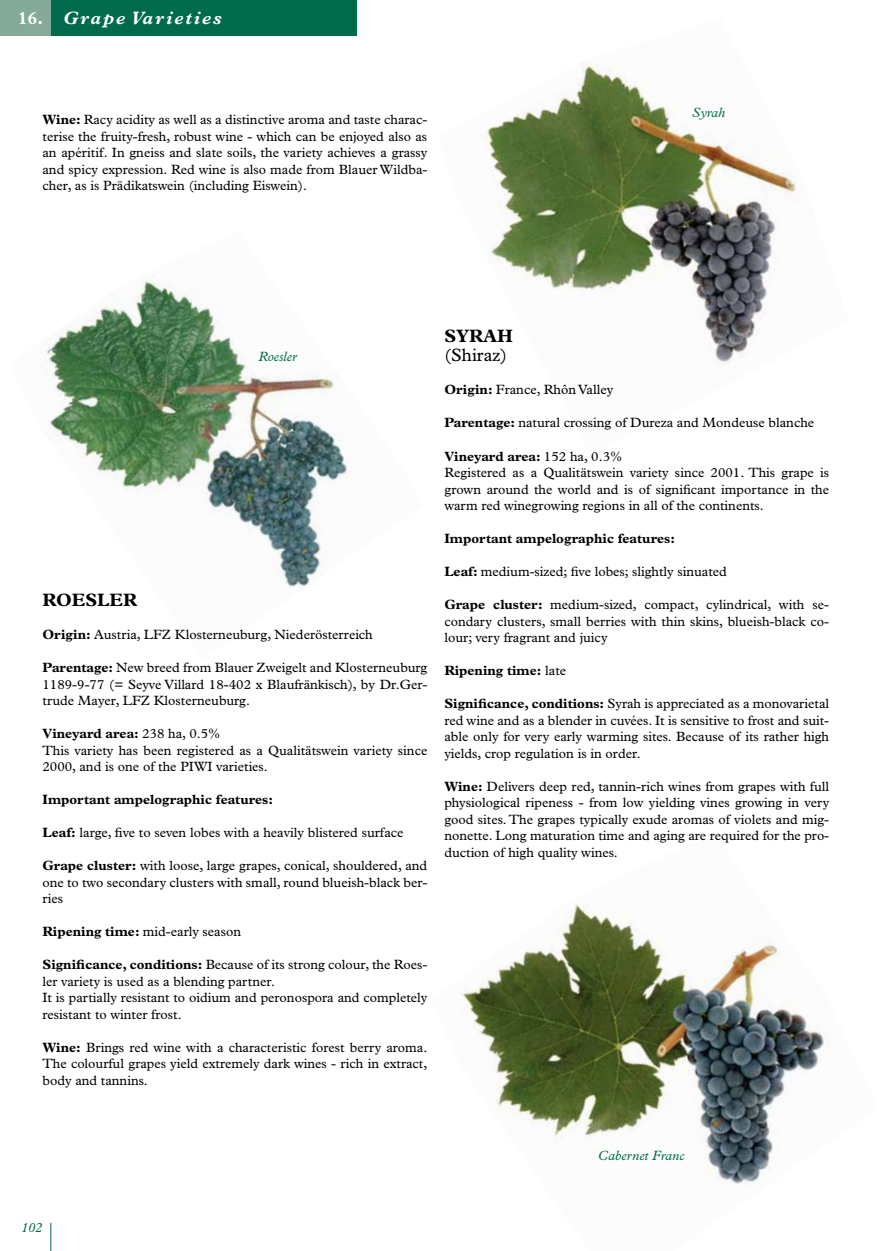
<style>
.page{position:relative;width:893px;height:1251px;background:#fff}
.page>*{position:absolute;margin:0;border:0;box-sizing:border-box;transform-origin:0 0}
.t1{font:italic 700 18px "Plantin MT Pro";letter-spacing:.11em;color:#fff}
.t2{font:700 18px "Plantin MT Pro";color:#000}
.t3{font:18px "Plantin MT Pro";color:#000}
.t4{font:13.5px/16.5px "Plantin MT Pro";color:#000;text-align:justify}
.t5{font:700 13.5px "Plantin MT Pro";color:#000}
.t6{font:italic 13.5px "Plantin MT Pro";color:#006b4b}
.s1{font-style:normal}
.s2{font-weight:700}
.s3{font-weight:400}
</style>
<div class="page">
<img style="left:43px;top:276px;width:306px;height:314px">
<img style="left:481px;top:60px;width:319px;height:302px">
<img style="left:463px;top:904px;width:366px;height:281px">
<svg style="left:51px;top:1222px;width:1px;height:28px"></svg>
<div style="left:0;top:0;width:52px;height:36px;background:#85aa99"></div>
<div style="left:52px;top:0;width:305px;height:36px;background:#006b4b"></div>
<h1 class="t1" style="left:18px;top:7px;width:205px"><span class="s1">16.</span> Grape Varieties</h1>
<p class="t4" style="left:43px;top:111px;width:386px"><span class="s2">Wine:</span> Racy acidity as well as a distinctive aroma and taste charac&shy;terise the fruity-fresh, robust wine - which can be enjoyed also as an apéritif. In gneiss and slate soils, the variety achieves a grassy and spicy expression. Red wine is also made from Blauer Wildba&shy;cher, as is Prädikatswein (including Eiswein).</p>
<p class="t6" style="left:692px;top:105px;width:35px">Syrah</p>
<p class="t6" style="left:258px;top:349px;width:40px">Roesler</p>
<h1 class="t2" style="left:43px;top:589px;width:96px">ROESLER</h1>
<p class="t4" style="left:43px;top:626px;width:332px"><span class="s2">Origin:</span> Austria, LFZ Klosterneuburg, Niederösterreich</p>
<p class="t4" style="left:43px;top:659px;width:386px"><span class="s2">Parentage:</span> New breed from Blauer Zweigelt and Klosterneuburg 1189-9-77 (= Seyve Villard 18-402 x Blaufränkisch), by Dr.Ger&shy;trude Mayer, LFZ Klosterneuburg.</p>
<p class="t4" style="left:43px;top:725px;width:386px;text-align:left"><span class="s2">Vineyard area:</span> 238 ha, 0.5%<br>This variety has been registered as a Qualitätswein variety since<br>2000, and is one of the PIWI varieties.</p>
<p class="t5" style="left:43px;top:791px;width:232px">Important ampelographic features:</p>
<p class="t4" style="left:43px;top:824px;width:362px"><span class="s2">Leaf:</span> large, five to seven lobes with a heavily blistered surface</p>
<p class="t4" style="left:43px;top:857px;width:386px"><span class="s2">Grape cluster:</span> with loose, large grapes, conical, shouldered, and one to two secondary clusters with small, round blueish-black ber&shy;ries</p>
<p class="t4" style="left:43px;top:923px;width:200px"><span class="s2">Ripening time:</span> mid-early season</p>
<p class="t4" style="left:43px;top:956px;width:386px;text-align:left"><span class="s2">Significance, conditions:</span> Because of its strong colour, the Roes&shy;ler variety is used as a blending partner.<br>It is partially resistant to oidium and peronospora and completely resistant to winter frost.</p>
<p class="t4" style="left:43px;top:1038px;width:386px"><span class="s2">Wine:</span> Brings red wine with a characteristic forest berry aroma.<br>The colourful grapes yield extremely dark wines - rich in extract, body and tannins.</p>
<h1 class="t2" style="left:444px;top:325px;width:70px">SYRAH</h1>
<h1 class="t3" style="left:444px;top:345px;width:64px">(Shiraz)</h1>
<p class="t4" style="left:444px;top:381px;width:170px"><span class="s2">Origin:</span> France, Rhôn Valley</p>
<p class="t4" style="left:444px;top:414px;width:371px"><span class="s2">Parentage:</span> natural crossing of Dureza and Mondeuse blanche</p>
<p class="t4" style="left:444px;top:447px;width:386px;text-align:left"><span class="s2">Vineyard area:</span> 152 ha, 0.3%<br>Registered as a Qualitätswein variety since 2001. This grape is grown around the world and is of significant importance in the warm red winegrowing regions in all of the continents.</p>
<p class="t5" style="left:444px;top:530px;width:232px">Important ampelographic features:</p>
<p class="t4" style="left:444px;top:563px;width:284px"><span class="s2">Leaf:</span> medium-sized; five lobes; slightly sinuated</p>
<p class="t4" style="left:444px;top:596px;width:386px"><span class="s2">Grape cluster:</span> medium-sized, compact, cylindrical, with se&shy;condary clusters, small berries with thin skins, blueish-black co&shy;lour; very fragrant and juicy</p>
<p class="t5" style="left:444px;top:662px;width:123px">Ripening time: <span class="s3">late</span></p>
<p class="t4" style="left:444px;top:695px;width:386px"><span class="s2">Significance, conditions:</span> Syrah is appreciated as a monovarietal red wine and as a blender in cuvées. It is sensitive to frost and suit&shy;able only for very early warming sites. Because of its rather high yields, crop regulation is in order.</p>
<p class="t4" style="left:444px;top:777px;width:386px"><span class="s2">Wine:</span> Delivers deep red, tannin-rich wines from grapes with full physiological ripeness - from low yielding vines growing in very good sites. The grapes typically exude aromas of violets and mig&shy;nonette. Long maturation time and aging are required for the pro&shy;duction of high quality wines.</p>
<p class="t6" style="left:21px;top:1219px;width:23px">102</p>
<p class="t6" style="left:599px;top:1147px;width:88px">Cabernet Franc</p>
</div>
